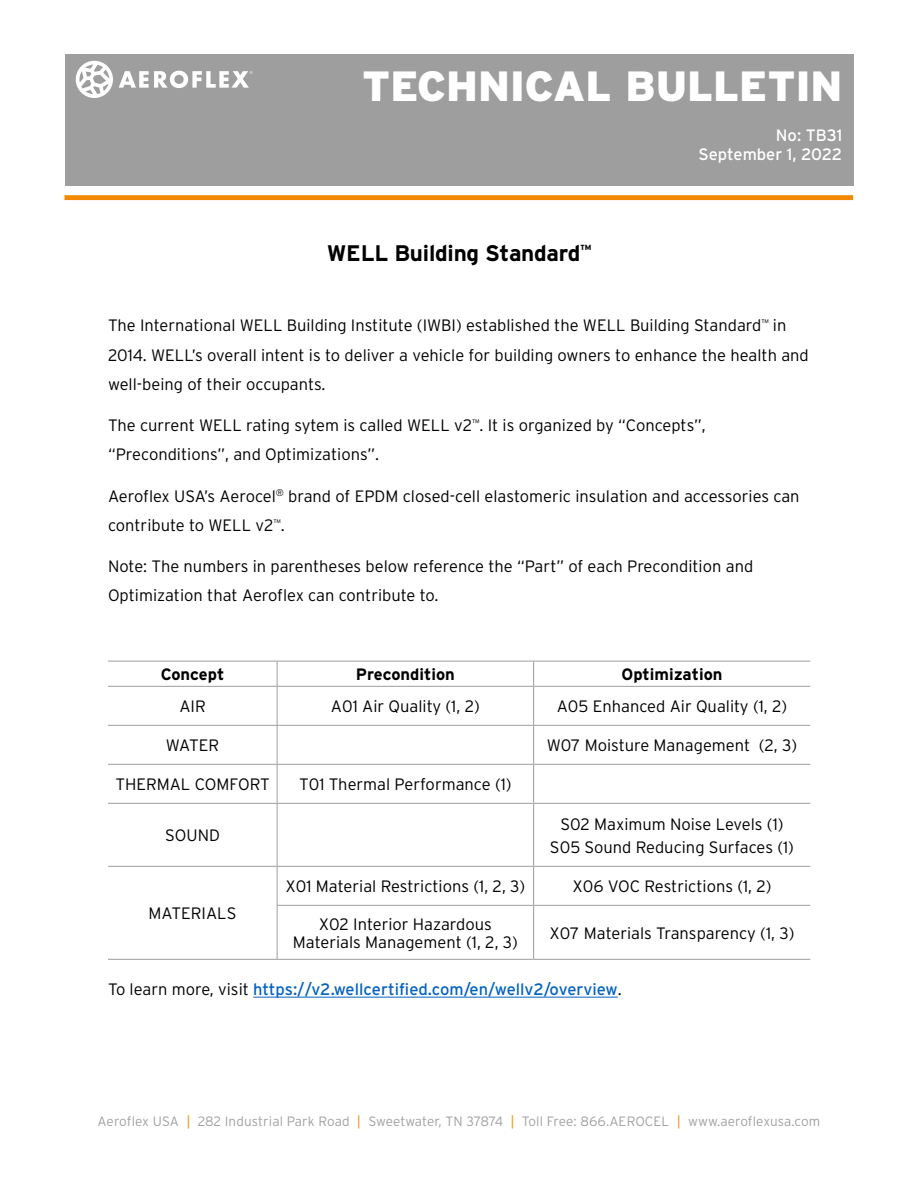
<style>
.page{position:relative;width:918px;height:1188px;background:#fff}
.page>*{position:absolute;margin:0;border:0;box-sizing:border-box;transform-origin:0 0}
.t1{font:900 42.3px "Interstate";color:#fff}
.t2{font:700 22.5px "Interstate";letter-spacing:-.01em;color:#000}
.Body{font:300 16.5px/29.2px "Interstate";color:#000}
.Body-2{font:16.5px "Interstate";color:#0563c1}
.t3{font:700 16.5px "Interstate";color:#000}
.t4{font:16.5px "Interstate";color:#fff}
.t5{font:300 13.5px "Interstate";letter-spacing:.01em;color:#a1a1a1}
.s1{font-weight:300;color:#000}
.s2{color:#f18a00}
</style>
<div class="page">
<div style="left:65px;top:54px;width:788px;height:132px;background:#9e9e9e"></div>
<svg style="left:76px;top:61px;width:177px;height:37px"></svg>
<div style="left:65px;top:195px;width:788px;height:5px;background:#f18a00"></div>
<hr style="left:253px;top:997px;width:365px;height:1px;background:#0563c1">
<hr style="left:108px;top:661px;width:169px;height:1px;background:#9e9e9e">
<hr style="left:277px;top:661px;width:257px;height:1px;background:#9e9e9e">
<svg style="left:277px;top:661px;width:1px;height:25px"></svg>
<hr style="left:534px;top:661px;width:276px;height:1px;background:#9e9e9e">
<svg style="left:533px;top:661px;width:1px;height:25px"></svg>
<hr style="left:108px;top:686px;width:169px;height:1px;background:#9e9e9e">
<hr style="left:277px;top:686px;width:257px;height:1px;background:#9e9e9e">
<hr style="left:277px;top:687px;width:1px;height:38px;background:#9e9e9e">
<hr style="left:534px;top:686px;width:276px;height:1px;background:#9e9e9e">
<hr style="left:533px;top:687px;width:1px;height:38px;background:#9e9e9e">
<hr style="left:108px;top:725px;width:169px;height:1px;background:#9e9e9e">
<hr style="left:277px;top:725px;width:257px;height:1px;background:#9e9e9e">
<hr style="left:277px;top:726px;width:1px;height:38px;background:#9e9e9e">
<hr style="left:534px;top:725px;width:276px;height:1px;background:#9e9e9e">
<hr style="left:533px;top:726px;width:1px;height:38px;background:#9e9e9e">
<hr style="left:108px;top:764px;width:169px;height:1px;background:#9e9e9e">
<hr style="left:277px;top:764px;width:257px;height:1px;background:#9e9e9e">
<hr style="left:277px;top:765px;width:1px;height:38px;background:#9e9e9e">
<hr style="left:534px;top:764px;width:276px;height:1px;background:#9e9e9e">
<hr style="left:533px;top:765px;width:1px;height:38px;background:#9e9e9e">
<hr style="left:108px;top:803px;width:169px;height:1px;background:#9e9e9e">
<hr style="left:277px;top:803px;width:257px;height:1px;background:#9e9e9e">
<hr style="left:277px;top:804px;width:1px;height:62px;background:#9e9e9e">
<hr style="left:534px;top:803px;width:276px;height:1px;background:#9e9e9e">
<hr style="left:533px;top:804px;width:1px;height:62px;background:#9e9e9e">
<hr style="left:108px;top:866px;width:169px;height:1px;background:#9e9e9e">
<hr style="left:277px;top:866px;width:257px;height:1px;background:#9e9e9e">
<hr style="left:277px;top:867px;width:1px;height:38px;background:#9e9e9e">
<hr style="left:534px;top:866px;width:276px;height:1px;background:#9e9e9e">
<hr style="left:533px;top:867px;width:1px;height:38px;background:#9e9e9e">
<hr style="left:277px;top:905px;width:257px;height:1px;background:#9e9e9e">
<hr style="left:277px;top:906px;width:1px;height:53px;background:#9e9e9e">
<hr style="left:534px;top:905px;width:276px;height:1px;background:#9e9e9e">
<hr style="left:533px;top:906px;width:1px;height:53px;background:#9e9e9e">
<hr style="left:108px;top:959px;width:169px;height:1px;background:#9e9e9e">
<hr style="left:277px;top:959px;width:257px;height:1px;background:#9e9e9e">
<hr style="left:534px;top:959px;width:276px;height:1px;background:#9e9e9e">
<p class="t1" style="left:362px;top:62px;width:482px">TECHNICAL BULLETIN</p>
<p class="t2" style="left:327px;top:241px;width:266px">WELL Building Standard<sup>™</sup></p>
<p class="t4" style="left:776px;top:126px;width:68px">No: TB31</p>
<p class="t4" style="left:699px;top:145px;width:145px">September 1, 2022</p>
<p class="Body" style="left:108px;top:311px;width:702px">The International WELL Building Institute (IWBI) established the WELL Building Standard<sup>™</sup> in<br>2014. WELL’s overall intent is to deliver a vehicle for building owners to enhance the health and well-being of their occupants.</p>
<p class="Body" style="left:108px;top:411px;width:599px">The current WELL rating sytem is called WELL v2<sup>™</sup>. It is organized by “Concepts”, “Preconditions”, and Optimizations”.</p>
<p class="Body" style="left:108px;top:481px;width:693px">Aeroflex USA’s Aerocel<sup>®</sup> brand of EPDM closed-cell elastomeric insulation and accessories can contribute to WELL v2<sup>™</sup>.</p>
<p class="Body" style="left:108px;top:552px;width:647px">Note: The numbers in parentheses below reference the “Part” of each Precondition and<br>Optimization that Aeroflex can contribute to.</p>
<p class="t3" style="left:161px;top:665px;width:65px">Concept</p>
<p class="t3" style="left:356px;top:665px;width:101px">Precondition</p>
<p class="t3" style="left:621px;top:665px;width:103px">Optimization</p>
<p class="Body" style="left:179px;top:692px;width:28px">AIR</p>
<p class="Body" style="left:331px;top:692px;width:150px">A01 Air Quality (1, 2)</p>
<p class="Body" style="left:557px;top:692px;width:232px">A05 Enhanced Air Quality (1, 2)</p>
<p class="Body" style="left:166px;top:731px;width:55px">WATER</p>
<p class="Body" style="left:547px;top:731px;width:252px">W07 Moisture Management (2, 3)</p>
<p class="Body" style="left:115px;top:770px;width:156px">THERMAL COMFORT</p>
<p class="Body" style="left:299px;top:770px;width:214px">T01 Thermal Performance (1)</p>
<p class="Body" style="left:165px;top:821px;width:56px">SOUND</p>
<p class="Body" style="left:560px;top:810px;width:225px">S02 Maximum Noise Levels (1)</p>
<p class="Body" style="left:550px;top:832px;width:246px">S05 Sound Reducing Surfaces (1)</p>
<p class="Body" style="left:285px;top:872px;width:241px">X01 Material Restrictions (1, 2, 3)</p>
<p class="Body" style="left:572px;top:872px;width:201px">X06 VOC Restrictions (1, 2)</p>
<p class="Body" style="left:293px;top:915px;width:227px;line-height:17.9px;text-align:center">X02 Interior Hazardous<br>Materials Management (1, 2, 3)</p>
<p class="Body" style="left:550px;top:918px;width:246px">X07 Materials Transparency (1, 3)</p>
<p class="Body-2" style="left:108px;top:980px;width:515px"><span class="s1">To learn more, visit</span> https://v2.wellcertified.com/en/wellv2/overview<span class="s1">.</span></p>
<p class="Body" style="left:149px;top:899px;width:89px">MATERIALS</p>
<p class="t5" style="left:98px;top:1113px;width:724px">Aeroflex USA <span class="s2">|</span> 282 Industrial Park Road <span class="s2">|</span> Sweetwater, TN 37874 <span class="s2">|</span> Toll Free: 866.AEROCEL <span class="s2">|</span> www.aeroflexusa.com</p>
</div>
